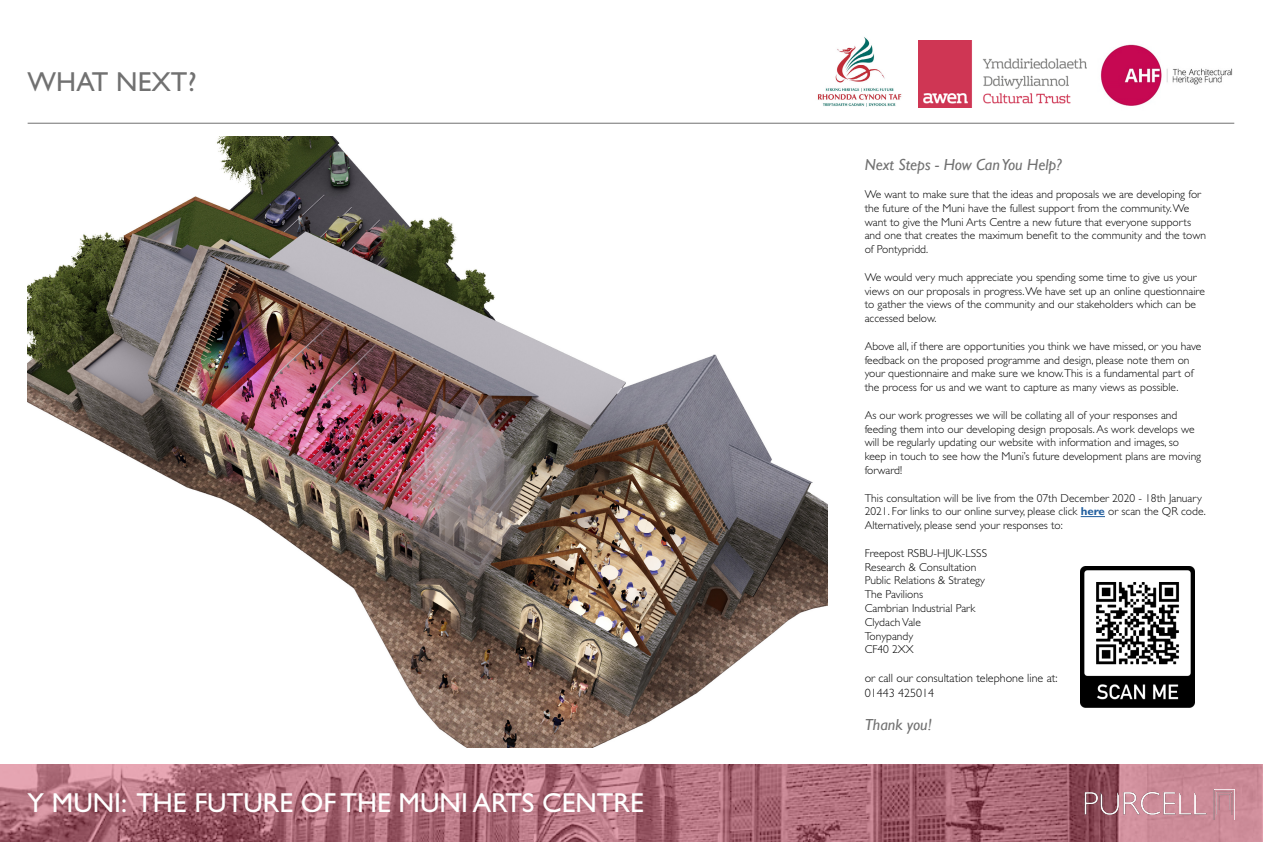
<style>
.page{position:relative;width:1263px;height:842px;background:#fff}
.page>*{position:absolute;margin:0;border:0;box-sizing:border-box;transform-origin:0 0}
.t1{font:27.5px "Gill Sans Std";color:#fff}
.t2{font:27.5px "Gill Sans Std";color:#717171}
.t3{font:italic 16px "Gill Sans";color:#717171}
.t4{font:300 12px/14.4px "Gill Sans Std";color:#000}
.t5{font:300 11.5px/13.8px "Gill Sans Std";color:#000}
.s1{font-weight:700;color:#215e9e}
</style>
<div class="page">
<img style="left:28px;top:137px;width:800px;height:611px">
<hr style="left:28px;top:123px;width:1206px;height:1px;background:#717171">
<img style="left:818px;top:37px;width:84px;height:70px">
<img style="left:918px;top:41px;width:168px;height:66px">
<img style="left:1100px;top:44px;width:133px;height:62px">
<svg style="left:0;top:764px;width:1263px;height:78px;background:#ab6a77"></svg>
<img style="left:1081px;top:789px;width:154px;height:31px">
<div style="left:726px;top:706px;width:114px;height:42px;background:#fff"></div>
<svg style="left:1081px;top:516px;width:24px;height:1px"></svg>
<img style="left:1081px;top:566px;width:113px;height:142px">
<h1 class="t2" style="left:28px;top:66px;width:171px">WHAT NEXT?</h1>
<h1 class="t1" style="left:28px;top:787px;width:618px">Y MUNI: THE FUTURE OF THE MUNI ARTS CENTRE</h1>
<h2 class="t3" style="left:865px;top:155px;width:199px">Next Steps - How Can You Help?</h2>
<p class="t5" style="left:865px;top:187px;width:343px">We want to make sure that the ideas and proposals we are developing for the future of the Muni have the fullest support from the community. We want to give the Muni Arts Centre a new future that everyone supports and one that creates the maximum benefit to the community and the town of Pontypridd.</p>
<p class="t5" style="left:865px;top:270px;width:342px">We would very much appreciate you spending some time to give us your views on our proposals in progress. We have set up an online questionnaire to gather the views of the community and our stakeholders which can be accessed below.</p>
<p class="t5" style="left:865px;top:339px;width:338px">Above all, if there are opportunities you think we have missed, or you have feedback on the proposed programme and design, please note them on your questionnaire and make sure we know.This is a fundamental part of the process for us and we want to capture as many views as possible.</p>
<p class="t5" style="left:865px;top:408px;width:338px">As our work progresses we will be collating all of your responses and feeding them into our developing design proposals. As work develops we will be regularly updating our website with information and images, so keep in touch to see how the Muni’s future development plans are moving forward!</p>
<p class="t5" style="left:865px;top:491px;width:343px">This consultation will be live from the 07th December 2020 - 18th January<br>2021. For links to our online survey, please click <span class="s1">here</span> or scan the QR code.<br>Alternatively, please send your responses to:</p>
<p class="t5" style="left:865px;top:546px;width:124px">Freepost RSBU-HJUK-LSSS<br>Research &amp; Consultation<br>Public Relations &amp; Strategy<br>The Pavilions<br>Cambrian Industrial Park<br>Clydach Vale<br>Tonypandy<br>CF40 2XX</p>
<p class="t4" style="left:865px;top:671px;width:194px">or call our consultation telephone line at:<br>01443 425014</p>
<h2 class="t3" style="left:865px;top:715px;width:69px">Thank you!</h2>
</div>
